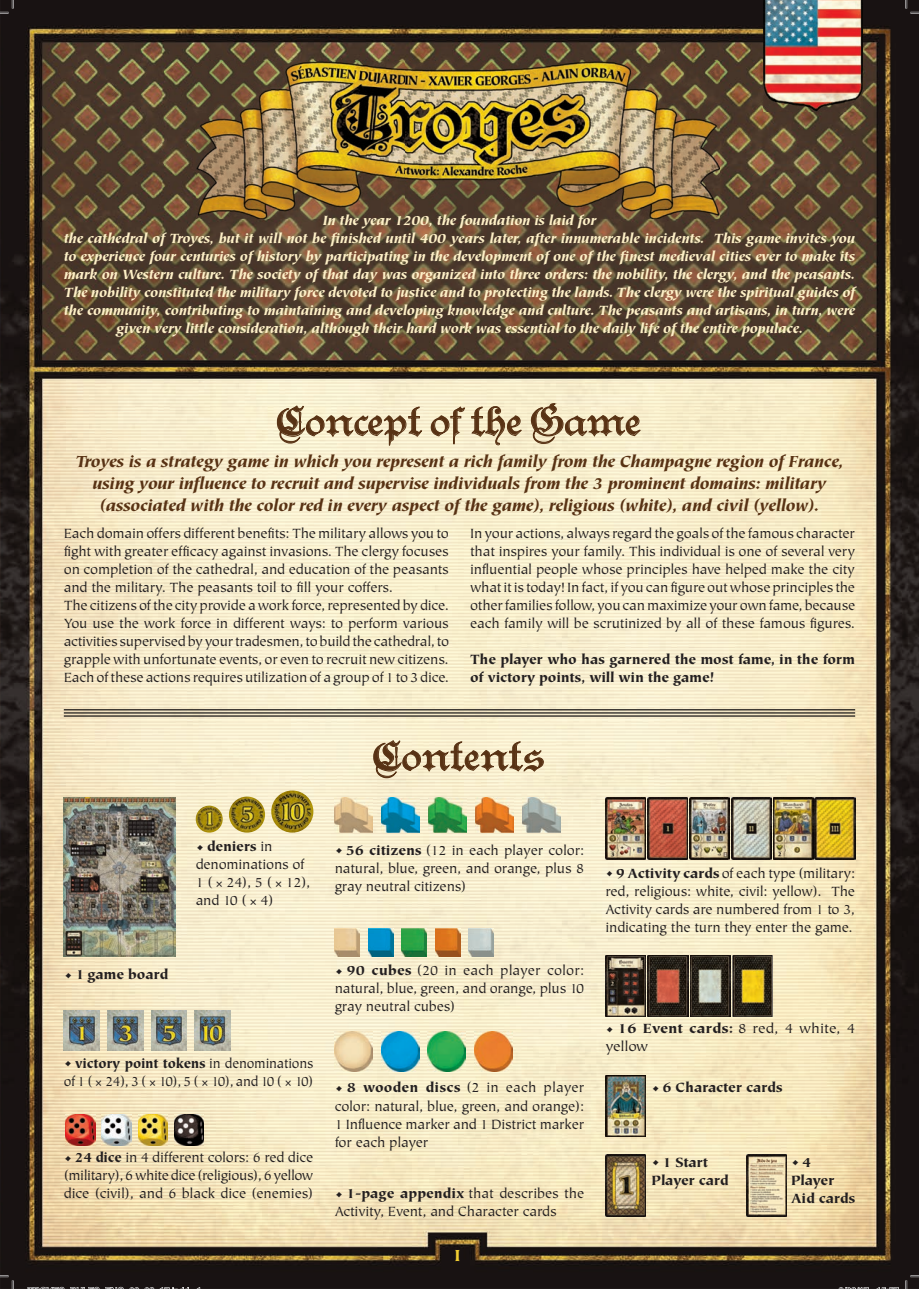
<style>
.page{position:relative;width:919px;height:1289px;background:#fff}
.page>*{position:absolute;margin:0;border:0;box-sizing:border-box;transform-origin:0 0}
.t1{font:300 42px "Kanzlei";color:#583214}
.t2{font:900 30px "Tiepolo";color:#231f20}
.t3{font:italic 900 18px/21.6px "Tiepolo";letter-spacing:-.015em;color:#583214;text-align:center}
.t4{font:900 18px "Tiepolo";color:#f1ce32}
.t5{font:15px/18px "Tiepolo";letter-spacing:-.015em;color:#231f20;text-align:justify}
.t6{font:italic 900 15px/18px "Tiepolo";letter-spacing:-.015em;color:#fef0c7;text-align:center}
.t7{font:900 15px/18px "Tiepolo";letter-spacing:-.015em;color:#231f20}
.t8{font:15px/18px "Tiepolo";letter-spacing:-.07em;color:#231f20;scale:.95 1}
.t9{font:15px/18px "Tiepolo";letter-spacing:-.015em;color:#231f20;scale:1.05 1}
.s1{font-size:30px}
.s2{font-weight:900;font-size:30px}
.s3{font-weight:900}
.s4{font-size:15px}
</style>
<div class="page">
<img style="left:0;top:0;width:918px;height:1288px">
<hr style="left:64px;top:709px;width:791px;height:1px;background:#191514">
<hr style="left:64px;top:712px;width:791px;height:1px;background:#191514">
<hr style="left:64px;top:715px;width:791px;height:1px;background:#191514">
<img style="left:64px;top:797px;width:111px;height:159px">
<img style="left:64px;top:1010px;width:36px;height:40px">
<img style="left:107px;top:1010px;width:36px;height:40px">
<img style="left:151px;top:1010px;width:36px;height:40px">
<img style="left:195px;top:1010px;width:35px;height:40px">
<img style="left:102px;top:1114px;width:29px;height:30px">
<img style="left:138px;top:1114px;width:30px;height:30px">
<img style="left:174px;top:1114px;width:30px;height:30px">
<img style="left:66px;top:1114px;width:29px;height:30px">
<img style="left:368px;top:928px;width:25px;height:28px">
<img style="left:469px;top:928px;width:25px;height:28px">
<img style="left:334px;top:928px;width:25px;height:28px">
<img style="left:435px;top:928px;width:25px;height:28px">
<img style="left:402px;top:928px;width:25px;height:28px">
<img style="left:428px;top:797px;width:38px;height:35px">
<img style="left:475px;top:797px;width:38px;height:35px">
<img style="left:522px;top:797px;width:38px;height:35px">
<img style="left:334px;top:797px;width:38px;height:35px">
<img style="left:381px;top:797px;width:38px;height:35px">
<img style="left:381px;top:1031px;width:38px;height:40px">
<img style="left:474px;top:1031px;width:38px;height:40px">
<img style="left:427px;top:1031px;width:38px;height:40px">
<img style="left:334px;top:1031px;width:39px;height:40px">
<img style="left:196px;top:61px;width:523px;height:158px">
<img style="left:605px;top:1074px;width:40px;height:62px">
<img style="left:605px;top:1154px;width:40px;height:62px">
<img style="left:773px;top:797px;width:82px;height:62px">
<img style="left:689px;top:797px;width:40px;height:62px">
<img style="left:605px;top:797px;width:40px;height:62px">
<img style="left:731px;top:797px;width:40px;height:62px">
<img style="left:647px;top:797px;width:40px;height:62px">
<img style="left:605px;top:955px;width:40px;height:61px">
<img style="left:647px;top:955px;width:41px;height:61px">
<img style="left:690px;top:955px;width:40px;height:61px">
<img style="left:732px;top:955px;width:40px;height:61px">
<img style="left:763px;top:0;width:99px;height:111px">
<img style="left:746px;top:1154px;width:40px;height:62px">
<img style="left:229px;top:796px;width:36px;height:36px;border-radius:18px">
<img style="left:271px;top:790px;width:42px;height:42px;border-radius:21px">
<img style="left:196px;top:805px;width:27px;height:27px;border-radius:14px">
<svg style="left:277px;top:405px;width:146px;height:41px;background:#dfd3b4"></svg>
<svg style="left:430px;top:405px;width:35px;height:39px"></svg>
<svg style="left:471px;top:406px;width:51px;height:39px;background:#d9cbaa"></svg>
<svg style="left:530px;top:403px;width:110px;height:41px;background:#ddcfaf"></svg>
<svg style="left:373px;top:739px;width:171px;height:39px;background:#dfd1b2"></svg>
<svg style="left:0;top:0;width:14px;height:14px"></svg>
<svg style="left:0;top:1275px;width:14px;height:13px"></svg>
<svg style="left:905px;top:0;width:13px;height:14px"></svg>
<svg style="left:905px;top:1275px;width:13px;height:13px"></svg>
<svg style="left:27px;top:1286px;width:162px;height:3px"></svg>
<svg style="left:838px;top:1286px;width:30px;height:2px"></svg>
<svg style="left:876px;top:1286px;width:23px;height:3px"></svg>
<p class="t6" style="left:64px;top:213px;width:792px">In the year 1200, the foundation is laid for<br>the cathedral of Troyes, but it will not be finished until 400 years later, after innumerable incidents. This game invites you to experience four centuries of history by participating in the development of one of the finest medieval cities ever to make its mark on Western culture. The society of that day was organized into three orders: the nobility, the clergy, and the peasants.<br>The nobility constituted the military force devoted to justice and to protecting the lands. The clergy were the spiritual guides of the community, contributing to maintaining and developing knowledge and culture. The peasants and artisans, in turn, were given very little consideration, although their hard work was essential to the daily life of the entire populace.</p>
<h1 class="t1" style="left:277px;top:397px;width:366px">Concept of the Game</h1>
<p class="t3" style="left:75px;top:452px;width:769px">Troyes is a strategy game in which you represent a rich family from the Champagne region of France, using your influence to recruit and supervise individuals from the 3 prominent domains: military (associated with the color red in every aspect of the game), religious (white), and civil (yellow).</p>
<p class="t5" style="left:64px;top:525px;width:387px;text-align:left">Each domain offers different benefits: The military allows you to fight with greater efficacy against invasions. The clergy focuses on completion of the cathedral, and education of the peasants and the military. The peasants toil to fill your coffers.<br>The citizens of the city provide a work force, represented by dice.<br>You use the work force in different ways: to perform various activities supervised by your tradesmen, to build the cathedral, to grapple with unfortunate events, or even to recruit new citizens.<br>Each of these actions requires utilization of a group of 1 to 3 dice.</p>
<p class="t5" style="left:470px;top:525px;width:386px">In your actions, always regard the goals of the famous character that inspires your family. This individual is one of several very influential people whose principles have helped make the city what it is today! In fact, if you can figure out whose principles the other families follow, you can maximize your own fame, because each family will be scrutinized by all of these famous figures.</p>
<p class="t7" style="left:470px;top:651px;width:386px">The player who has garnered the most fame, in the form of victory points, will win the game!</p>
<h1 class="t1" style="left:373px;top:731px;width:173px">Contents</h1>
<p class="t7" style="left:64px;top:966px;width:106px"><span class="s1">.</span> 1 game board</p>
<p class="t5" style="left:196px;top:839px;width:116px;text-align:left"><span class="s2">.</span> <span class="s3">deniers</span> in denominations of<br>1 (×24), 5 (×12), and 10 (×4)</p>
<p class="t8" style="left:64px;top:1055px;width:264px"><span class="s2">.</span> <span class="s3">victory point tokens</span> in denominations of 1 (×24), 3 (×10), 5 (×10), and 10 (×10)</p>
<p class="t5" style="left:64px;top:1149px;width:251px"><span class="s2">.</span> <span class="s3">24 dice</span> in 4 different colors: 6 red dice (military), 6 white dice (religious), 6 yellow dice (civil), and 6 black dice (enemies)</p>
<p class="t5" style="left:334px;top:842px;width:251px"><span class="s2">.</span> <span class="s3">56 citizens</span> (12 in each player color: natural, blue, green, and orange, plus 8 gray neutral citizens)</p>
<p class="t5" style="left:334px;top:962px;width:251px"><span class="s2">.</span> <span class="s3">90 cubes</span> (20 in each player color: natural, blue, green, and orange, plus 10 gray neutral cubes)</p>
<p class="t5" style="left:334px;top:1080px;width:251px"><span class="s2">.</span> <span class="s3">8 wooden discs</span> (2 in each player color: natural, blue, green, and orange):<br>1 Influence marker and 1 District marker for each player</p>
<p class="t5" style="left:334px;top:1185px;width:251px"><span class="s2">.</span> <span class="s3">1-page appendix</span> that describes the<br>Activity, Event, and Character cards</p>
<p class="t4" style="left:454px;top:1247px;width:7px">I</p>
<p class="t5" style="left:605px;top:865px;width:251px"><span class="s2">.</span> <span class="s3">9 Activity cards</span>of each type (military: red, religious: white, civil: yellow). The Activity cards are numbered from 1 to 3, indicating the turn they enter the game.</p>
<p class="t9" style="left:605px;top:1020px;width:239px"><span class="s2">.</span> <span class="s3">16 Event cards:</span> 8 red, 4 white, 4 yellow</p>
<p class="t7" style="left:651px;top:1079px;width:133px"><span class="s1">.</span> 6 Character cards</p>
<p class="t7" style="left:651px;top:1154px;width:79px"><span class="s1">.</span> 1 Start<br>Player card</p>
<h2 class="t2" style="left:791px;top:1144px;width:22px">.<span class="s4">4</span></h2>
<p class="t7" style="left:791px;top:1172px;width:66px">Player<br>Aid cards</p>
</div>
